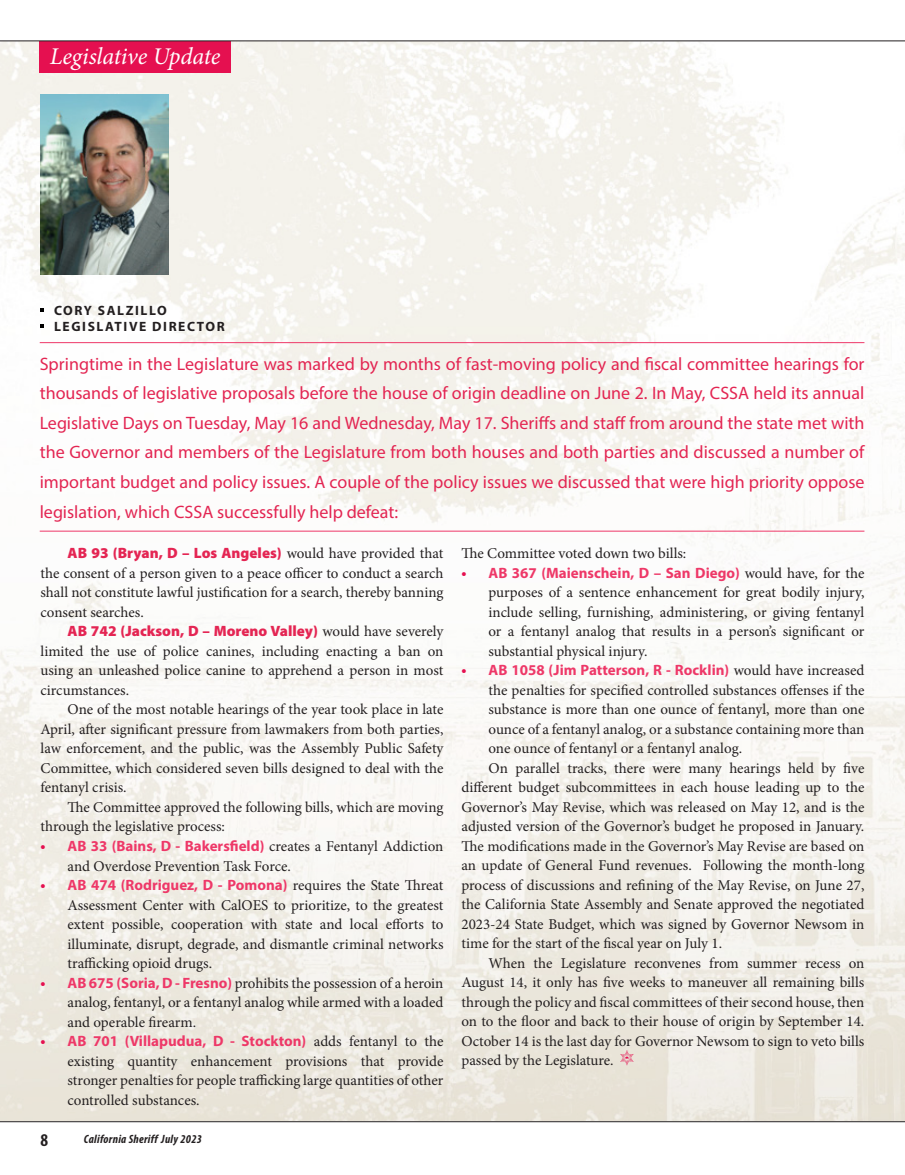
<style>
.page{position:relative;width:905px;height:1175px;background:#fff}
.page>*{position:absolute;margin:0;border:0;box-sizing:border-box;transform-origin:0 0}
.t1{font:italic 24px "Minion Pro";letter-spacing:-.01em;color:#fff}
.body_copy_1{font:18px/29.5px "Myriad Pro";color:#e32552;text-align:justify}
.t2{font:700 condensed 18px "Myriad Pro";color:#231f20}
.body_copy_1-2{font:15px/19.5px "Minion Pro";color:#231f20;text-align:justify}
.byline_2__left_just{font:700 13.5px "Myriad Pro";letter-spacing:.12em;color:#231f20}
.t3{font:italic 700 condensed 12px "Myriad Pro";letter-spacing:.025em;color:#231f20}
.s1{font-family:"Myriad Pro";font-weight:900;color:#e42553}
.s2{font-family:"Myriad Pro";font-weight:700;color:#e51050}
.s3{font-family:"Myriad Pro";font-weight:700;color:#ee3868}
</style>
<div class="page">
<img style="left:0;top:41px;width:904px;height:1079px">
<img style="left:40px;top:94px;width:128px;height:180px">
<svg style="left:40px;top:308px;width:4px;height:4px"></svg>
<svg style="left:40px;top:324px;width:4px;height:4px"></svg>
<div style="left:40px;top:41px;width:191px;height:31px;background:#e51050"></div>
<hr style="left:0;top:1121px;width:904px;height:1px;background:#231f20">
<hr style="left:40px;top:531px;width:824px;height:1px;background:#ee3868">
<hr style="left:40px;top:342px;width:824px;height:1px;background:#ee3868">
<hr style="left:0;top:40px;width:904px;height:1px;background:#231f20">
<svg style="left:620px;top:1050px;width:13px;height:15px"></svg>
<p class="t1" style="left:50px;top:40px;width:172px">Legislative Update</p>
<p class="byline_2__left_just" style="left:54px;top:302px;width:114px">CORY SALZILLO</p>
<p class="byline_2__left_just" style="left:54px;top:318px;width:172px">LEGISLATIVE DIRECTOR</p>
<p class="body_copy_1" style="left:40px;top:348px;width:826px">Springtime in the Legislature was marked by months of fast-moving policy and fiscal committee hearings for thousands of legislative proposals before the house of origin deadline on June 2. In May, CSSA held its annual Legislative Days on Tuesday, May 16 and Wednesday, May 17. Sheriffs and staff from around the state met with the Governor and members of the Legislature from both houses and both parties and discussed a number of important budget and policy issues. A couple of the policy issues we discussed that were high priority oppose legislation, which CSSA successfully help defeat:</p>
<p class="body_copy_1-2" style="left:41px;top:544px;width:404px;text-indent:27px"><span class="s1">AB 93 (Bryan, D – Los Angeles)</span> would have provided that the consent of a person given to a peace officer to conduct a search shall not constitute lawful justification for a search, thereby banning consent searches.</p>
<p class="body_copy_1-2" style="left:41px;top:622px;width:404px;text-indent:27px"><span class="s1">AB 742 (Jackson, D – Moreno Valley)</span> would have severely limited the use of police canines, including enacting a ban on using an unleashed police canine to apprehend a person in most circumstances.</p>
<p class="body_copy_1-2" style="left:41px;top:700px;width:404px;text-indent:27px">One of the most notable hearings of the year took place in late April, after significant pressure from lawmakers from both parties, law enforcement, and the public, was the Assembly Public Safety Committee, which considered seven bills designed to deal with the fentanyl crisis.</p>
<p class="body_copy_1-2" style="left:41px;top:797px;width:404px;text-indent:27px">The Committee approved the following bills, which are moving through the legislative process:</p>
<p class="body_copy_1-2" style="left:68px;top:836px;width:377px;text-indent:-27px"><span class="s2">•</span> <span class="s3">AB 33 (Bains, D - Bakersfield)</span> creates a Fentanyl Addiction and Overdose Prevention Task Force.</p>
<p class="body_copy_1-2" style="left:68px;top:875px;width:377px;text-indent:-27px"><span class="s2">•</span> <span class="s3">AB 474 (Rodriguez, D - Pomona)</span> requires the State Threat Assessment Center with CalOES to prioritize, to the greatest extent possible, cooperation with state and local efforts to illuminate, disrupt, degrade, and dismantle criminal networks trafficking opioid drugs.</p>
<p class="body_copy_1-2" style="left:68px;top:973px;width:377px;text-indent:-27px"><span class="s2">•</span> <span class="s3">AB 675 (Soria, D - Fresno)</span> prohibits the possession of a heroin analog, fentanyl, or a fentanyl analog while armed with a loaded and operable firearm.</p>
<p class="body_copy_1-2" style="left:68px;top:1031px;width:377px;text-indent:-27px"><span class="s2">•</span> <span class="s3">AB 701 (Villapudua, D - Stockton)</span> adds fentanyl to the existing quantity enhancement provisions that provide stronger penalties for people trafficking large quantities of other controlled substances.</p>
<p class="body_copy_1-2" style="left:461px;top:543px;width:226px">The Committee voted down two bills:</p>
<p class="body_copy_1-2" style="left:488px;top:563px;width:377px;text-indent:-27px"><span class="s2">•</span> <span class="s3">AB 367 (Maienschein, D – San Diego)</span> would have, for the purposes of a sentence enhancement for great bodily injury, include selling, furnishing, administering, or giving fentanyl or a fentanyl analog that results in a person’s significant or substantial physical injury.</p>
<p class="body_copy_1-2" style="left:488px;top:660px;width:377px;text-indent:-27px"><span class="s2">•</span> <span class="s3">AB 1058 (Jim Patterson, R - Rocklin)</span> would have increased the penalties for specified controlled substances offenses if the substance is more than one ounce of fentanyl, more than one ounce of a fentanyl analog, or a substance containing more than one ounce of fentanyl or a fentanyl analog.</p>
<p class="body_copy_1-2" style="left:461px;top:758px;width:404px;text-indent:27px">On parallel tracks, there were many hearings held by five different budget subcommittees in each house leading up to the Governor’s May Revise, which was released on May 12, and is the adjusted version of the Governor’s budget he proposed in January.<br>The modifications made in the Governor’s May Revise are based on an update of General Fund revenues. Following the month-long process of discussions and refining of the May Revise, on June 27, the California State Assembly and Senate approved the negotiated 2023-24 State Budget, which was signed by Governor Newsom in time for the start of the fiscal year on July 1.</p>
<p class="body_copy_1-2" style="left:461px;top:953px;width:404px;text-indent:27px">When the Legislature reconvenes from summer recess on August 14, it only has five weeks to maneuver all remaining bills through the policy and fiscal committees of their second house, then on to the floor and back to their house of origin by September 14.<br>October 14 is the last day for Governor Newsom to sign to veto bills passed by the Legislature.</p>
<p class="t2" style="left:40px;top:1128px;width:9px">8</p>
<p class="t3" style="left:84px;top:1131px;width:119px">California Sheriff July 2023</p>
</div>
